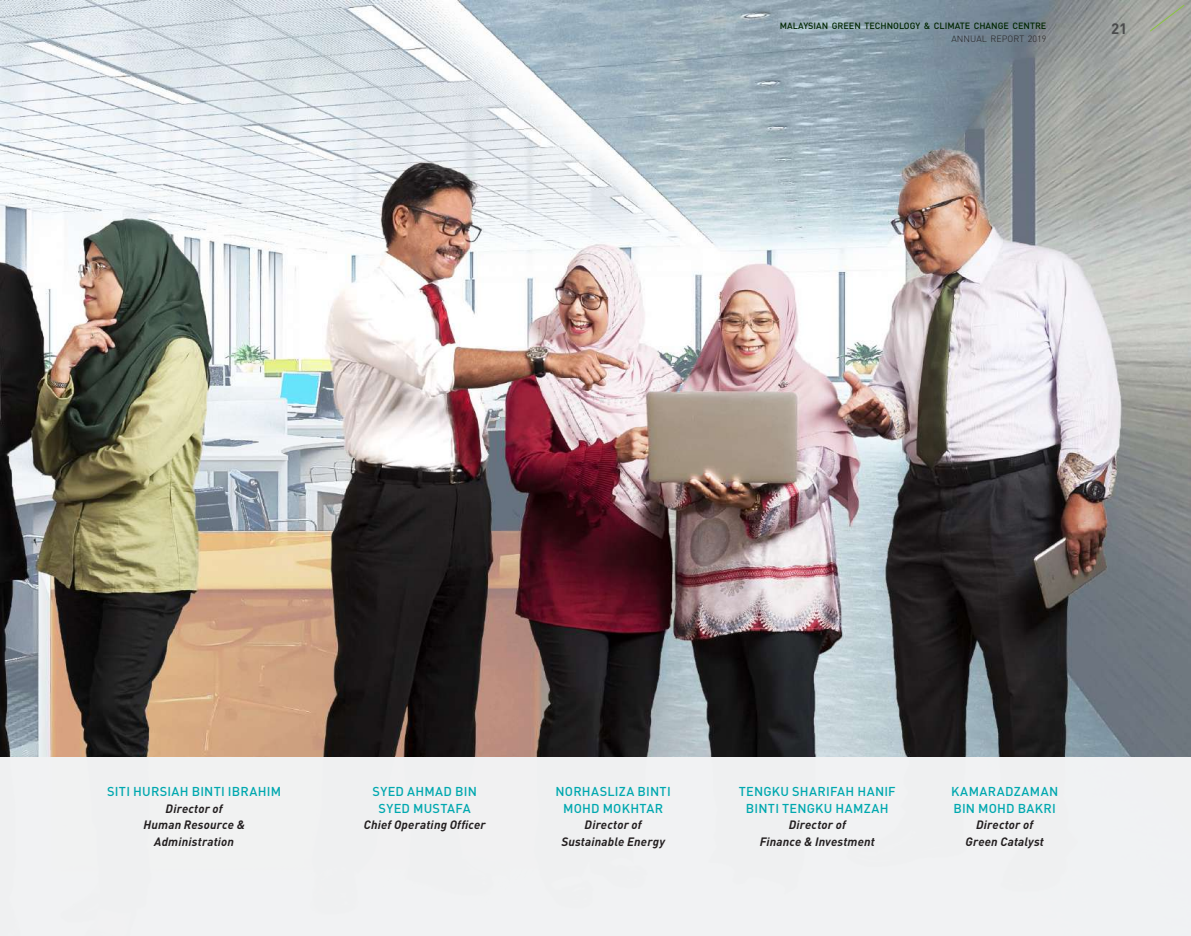
<style>
.page{position:relative;width:1191px;height:936px;background:#fff}
.page>*{position:absolute;margin:0;border:0;box-sizing:border-box;transform-origin:0 0}
.t1{font:700 15px "DIN";color:#4b4c4d}
.t2{font:500 12.75px/16.5px "DIN";letter-spacing:.02em;color:#00a8af;text-align:center}
.t3{font:italic 700 12px/16.5px "DIN";letter-spacing:.015em;color:#231f20;text-align:center}
.t4{font:500 9px "DIN";color:#002700}
.t5{font:300 9px "DIN";color:#231f20}
</style>
<div class="page">
<img style="left:0;top:0;width:1191px;height:757px">
<div style="left:0;top:757px;width:1191px;height:178px;background:#f2f3f4"></div>
<svg style="left:1149px;top:4px;width:36px;height:28px"></svg>
<p class="t4" style="left:780px;top:20px;width:268px">MALAYSIAN GREEN TECHNOLOGY &amp; CLIMATE CHANGE CENTRE</p>
<p class="t5" style="left:951px;top:33px;width:96px">ANNUAL REPORT 2019</p>
<p class="t1" style="left:1111px;top:19px;width:17px">21</p>
<p class="t2" style="left:107px;top:782px;width:175px">SITI HURSIAH BINTI IBRAHIM</p>
<p class="t3" style="left:143px;top:799px;width:103px">Director of<br>Human Resource &amp;<br>Administration</p>
<p class="t2" style="left:372px;top:782px;width:106px">SYED AHMAD BIN<br>SYED MUSTAFA</p>
<p class="t3" style="left:364px;top:816px;width:124px">Chief Operating Officer</p>
<p class="t2" style="left:555px;top:782px;width:117px">NORHASLIZA BINTI<br>MOHD MOKHTAR</p>
<p class="t3" style="left:561px;top:816px;width:105px">Director of<br>Sustainable Energy</p>
<p class="t2" style="left:739px;top:782px;width:158px">TENGKU SHARIFAH HANIF<br>BINTI TENGKU HAMZAH</p>
<p class="t3" style="left:759px;top:816px;width:117px">Director of<br>Finance &amp; Investment</p>
<p class="t2" style="left:951px;top:782px;width:109px;text-align:left">KAMARADZAMAN<br>BIN MOHD BAKRI</p>
<p class="t3" style="left:965px;top:816px;width:80px">Director of<br>Green Catalyst</p>
</div>
